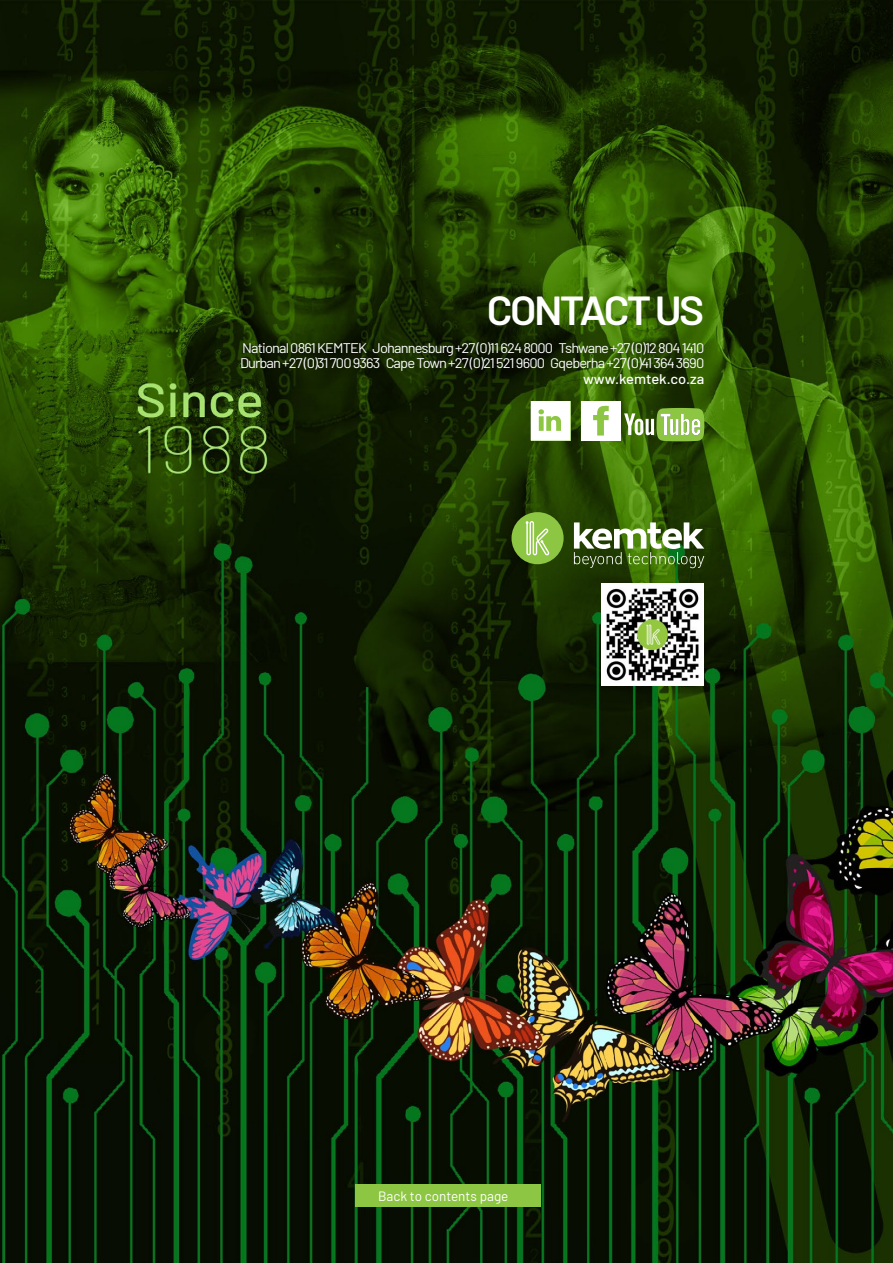
<style>
.page{position:relative;width:893px;height:1263px;background:#fff}
.page>*{position:absolute;margin:0;border:0;box-sizing:border-box;transform-origin:0 0}
.t1{font:600 40.5px "Barlow";letter-spacing:-.06em;color:#fff;scale:1.05 1}
.t2{font:13.95px/15.8px "Barlow";letter-spacing:-.06em;color:#fff;scale:1.05 1}
.t3{font:500 13.95px "Barlow";color:#fff;scale:1.05 1}
.t4{font:13.5px "Barlow";color:#fff}
</style>
<div class="page">
<img style="left:0;top:0;width:893px;height:1263px">
<img style="left:601px;top:583px;width:102px;height:102px">
<svg style="left:574px;top:522px;width:130px;height:46px"></svg>
<div style="left:511px;top:512px;width:53px;height:52px;background:#8dc642;border-radius:50%"></div>
<svg style="left:526px;top:521px;width:24px;height:34px"></svg>
<svg style="left:531px;top:401px;width:39px;height:40px"></svg>
<div style="left:581px;top:401px;width:40px;height:40px;background:#fff"></div>
<svg style="left:593px;top:406px;width:16px;height:29px"></svg>
<svg style="left:624px;top:408px;width:80px;height:33px"></svg>
<div style="left:355px;top:1185px;width:185px;height:22px;background:#8dc642"></div>
<h1 class="t1" style="left:487px;top:281px;width:209px">CONTACT US</h1>
<p class="t2" style="left:240px;top:339px;width:444px">National 0861 KEMTEK Johannesburg +27 (0)11 624 8000 Tshwane +27 (0)12 804 1410<br>Durban +27 (0)31 700 9363 Cape Town +27 (0)21 521 9600 Gqeberha +27 (0)41 364 3690</p>
<p class="t3" style="left:583px;top:369px;width:117px">www.kemtek.co.za</p>
<p class="t4" style="left:378px;top:1186px;width:132px">Back to contents page</p>
</div>
